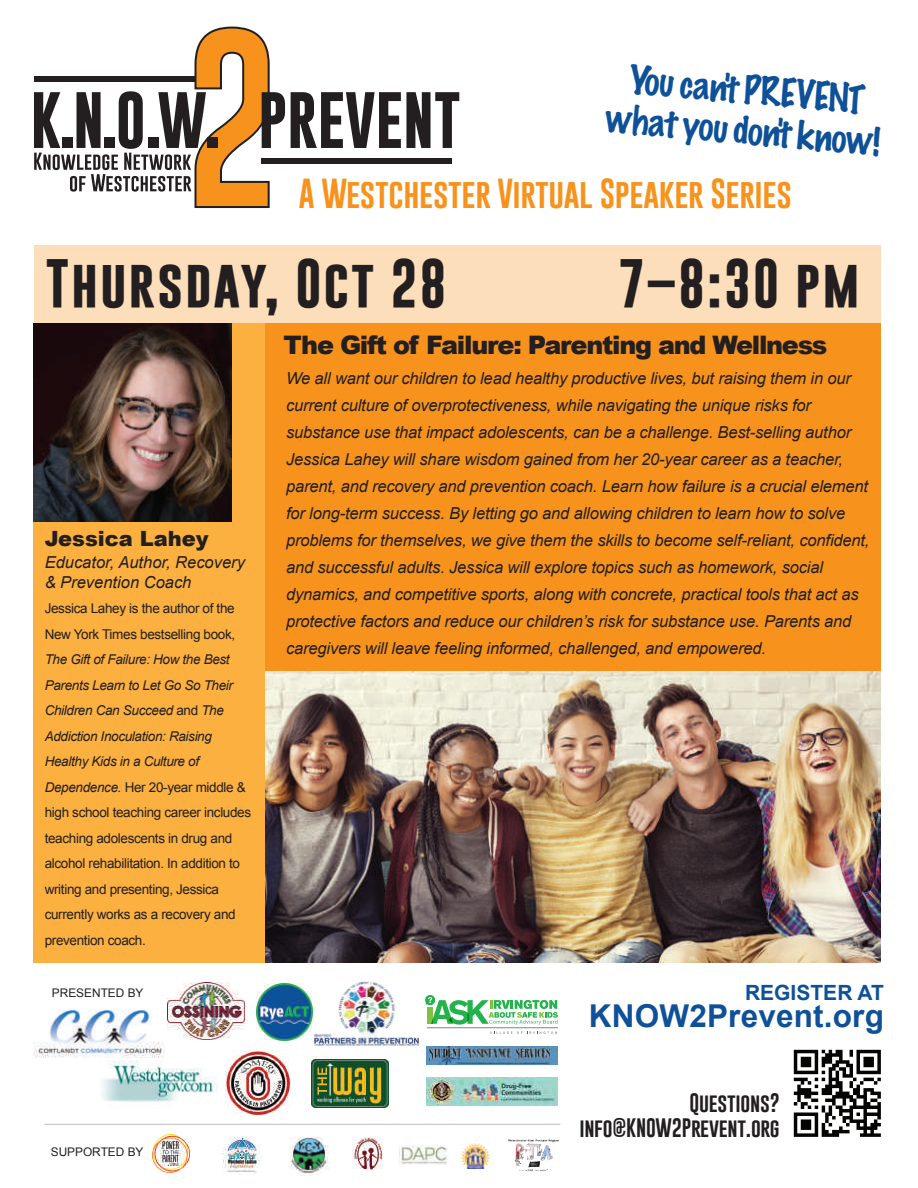
<style>
.page{position:relative;width:918px;height:1188px;background:#fff}
.page>*{position:absolute;margin:0;border:0;box-sizing:border-box;transform-origin:0 0}
.t1{font:700 49.5px "Gobold";letter-spacing:.035em;color:#231f20}
.t2{font:100 36px/40.5px "Marker Felt";color:#0f5199;text-align:center}
.t3{font:700 31.5px "Arial";letter-spacing:.005em;color:#0f5199}
.t4{font:30.6px "Gobold";letter-spacing:-.01em;color:#f7931d}
.t5{font:900 25.5px "Arial";letter-spacing:-.05em;color:#231f20}
.t6{font:900 21px "Arial";color:#231f20}
.t7{font:700 21px "Arial";color:#0f5199}
.t8{font:19.5px/25.5px "Gobold";letter-spacing:-.015em;color:#231f20;text-align:right}
.t9{font:italic 16.5px/27px "Arial";letter-spacing:-.01em;color:#231f20}
.t10{font:13.5px/25.5px "Arial";letter-spacing:-.025em;color:#231f20}
.t11{font:11.85px "Arial";color:#231f20}
.s1{font-style:italic}
</style>
<div class="page">
<div style="left:34px;top:245px;width:847px;height:79px;background:#fcdebb"></div>
<div style="left:34px;top:323px;width:231px;height:640px;background:#fbb03f"></div>
<div style="left:261px;top:158px;width:191px;height:6px;background:#231f20"></div>
<svg style="left:291px;top:92px;width:168px;height:56px"></svg>
<svg style="left:34px;top:26px;width:251px;height:182px"></svg>
<div style="left:207px;top:138px;width:10px;height:10px;background:#231f20"></div>
<img style="left:353px;top:1138px;width:30px;height:33px">
<img style="left:398px;top:1146px;width:51px;height:20px">
<img style="left:312px;top:1060px;width:76px;height:48px">
<img style="left:257px;top:984px;width:56px;height:56px">
<img style="left:84px;top:1057px;width:134px;height:45px">
<img style="left:427px;top:1046px;width:130px;height:19px">
<img style="left:222px;top:1137px;width:38px;height:38px">
<img style="left:152px;top:1135px;width:37px;height:38px">
<hr style="left:45px;top:1124px;width:515px;height:1px;background:#bcbdc0">
<img style="left:226px;top:1051px;width:64px;height:64px">
<img style="left:461px;top:1143px;width:29px;height:26px">
<img style="left:509px;top:1140px;width:50px;height:32px">
<img style="left:427px;top:1078px;width:131px;height:28px">
<svg style="left:425px;top:995px;width:133px;height:30px"></svg>
<svg style="left:490px;top:1032px;width:67px;height:2px"></svg>
<hr style="left:427px;top:1027px;width:131px;height:1px;background:#808285">
<img style="left:34px;top:1009px;width:131px;height:48px">
<img style="left:167px;top:983px;width:77px;height:57px">
<img style="left:793px;top:1049px;width:88px;height:88px">
<img style="left:338px;top:982px;width:57px;height:52px">
<img style="left:314px;top:1034px;width:105px;height:12px">
<div style="left:265px;top:323px;width:616px;height:640px;background:#f7931d"></div>
<img style="left:265px;top:672px;width:616px;height:291px">
<img style="left:34px;top:323px;width:198px;height:198px">
<img style="left:291px;top:1137px;width:37px;height:38px">
<h2 class="t2" style="left:612px;top:57px;width:276px;rotate:5deg">You can't PREVENT what you don't know!</h2>
<h3 class="t4" style="left:299px;top:174px;width:495px">A Westchester Virtual Speaker Series</h3>
<h1 class="t1" style="left:46px;top:251px;width:402px">Thursday, Oct 28</h1>
<h1 class="t1" style="left:618px;top:251px;width:243px">7–8:30 pm</h1>
<p class="t6" style="left:45px;top:523px;width:165px">Jessica Lahey</p>
<p class="t9" style="left:45px;top:553px;width:202px;line-height:19.5px">Educator, Author, Recovery &amp; Prevention Coach</p>
<p class="t10" style="left:45px;top:596px;width:192px">Jessica Lahey is the author of the<br>New York Times bestselling book,</p>
<p class="t10" style="left:45px;top:647px;width:208px"><span class="s1">The Gift of Failure: How the Best<br>Parents Learn to Let Go So Their<br>Children Can Succeed</span> and <span class="s1">The<br>Addiction Inoculation: Raising<br>Healthy Kids in a Culture of<br>Dependence.</span> Her 20-year middle &amp; high school teaching career includes teaching adolescents in drug and alcohol rehabilitation. In addition to writing and presenting, Jessica currently works as a recovery and prevention coach.</p>
<p class="t11" style="left:52px;top:985px;width:93px">PRESENTED BY</p>
<p class="t11" style="left:51px;top:1144px;width:94px">SUPPORTED BY</p>
<h3 class="t5" style="left:283px;top:327px;width:546px">The Gift of Failure: Parenting and Wellness</h3>
<p class="t9" style="left:286px;top:365px;width:585px">We all want our children to lead healthy productive lives, but raising them in our current culture of overprotectiveness, while navigating the unique risks for substance use that impact adolescents, can be a challenge. Best-selling author Jessica Lahey will share wisdom gained from her 20-year career as a teacher, parent, and recovery and prevention coach. Learn how failure is a crucial element for long-term success. By letting go and allowing children to learn how to solve problems for themselves, we give them the skills to become self-reliant, confident, and successful adults. Jessica will explore topics such as homework, social dynamics, and competitive sports, along with concrete, practical tools that act as protective factors and reduce our children’s risk for substance use. Parents and caregivers will leave feeling informed, challenged, and empowered.</p>
<p class="t7" style="left:745px;top:979px;width:140px">REGISTER AT</p>
<h3 class="t3" style="left:589px;top:995px;width:297px">KNOW2Prevent.org</h3>
<p class="t8" style="left:579px;top:1090px;width:202px">Questions? info@KNOW2Prevent.org</p>
</div>
